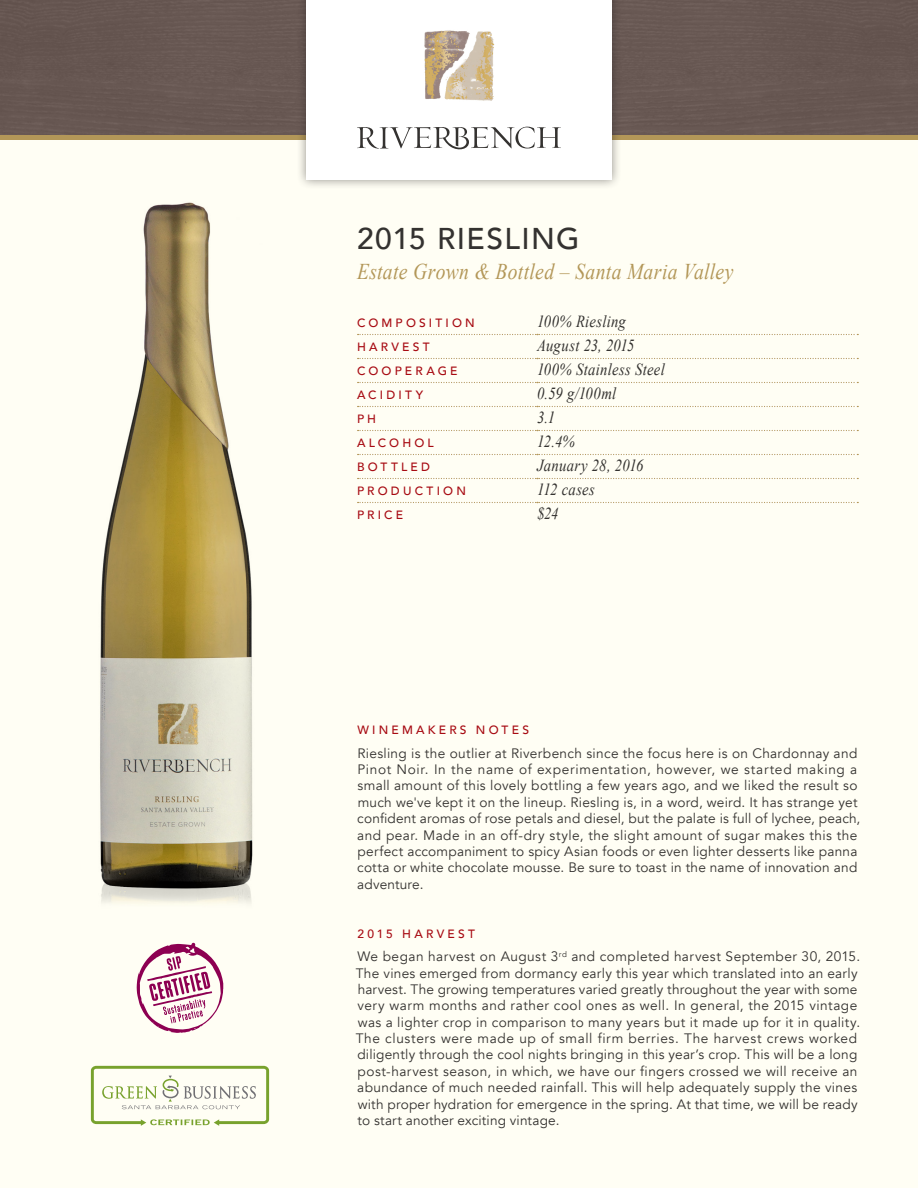
<style>
.page{position:relative;width:918px;height:1188px;background:#fffef4}
.page>*{position:absolute;margin:0;border:0;box-sizing:border-box;transform-origin:0 0}
.t1{font:500 30px "Avenir";letter-spacing:.045em;color:#343230}
.Subtitle{font:italic 22.5px "Times New Roman";letter-spacing:.015em;color:#b39758;scale:.87 1}
.Italics{font:italic 16.8px "Times New Roman";letter-spacing:.015em;color:#343230;scale:.87 1}
.t2{font:13.65px/16.4px "Avenir";letter-spacing:.02em;color:#343230}
.Heading{font:500 12px "Avenir";letter-spacing:.265em;color:#a70a12}
</style>
<div class="page">
<div style="left:0;top:0;width:918px;height:135px;background:#675752"></div>
<div style="left:0;top:135px;width:918px;height:5px;background:#b39758"></div>
<div style="left:296px;top:0;width:326px;height:190px;background:#231f20;opacity:.5"></div>
<div style="left:306px;top:0;width:306px;height:180px;background:#fff"></div>
<img style="left:424px;top:30px;width:71px;height:71px">
<svg style="left:357px;top:127px;width:204px;height:23px"></svg>
<svg style="left:137px;top:943px;width:86px;height:90px"></svg>
<svg style="left:91px;top:1066px;width:178px;height:60px"></svg>
<svg style="left:358px;top:334px;width:500px;height:1px"></svg>
<svg style="left:358px;top:358px;width:500px;height:1px"></svg>
<svg style="left:358px;top:382px;width:500px;height:1px"></svg>
<svg style="left:358px;top:406px;width:500px;height:1px"></svg>
<svg style="left:358px;top:430px;width:500px;height:1px"></svg>
<svg style="left:358px;top:454px;width:500px;height:1px"></svg>
<svg style="left:358px;top:478px;width:500px;height:1px"></svg>
<svg style="left:358px;top:502px;width:500px;height:1px"></svg>
<img style="left:100px;top:178px;width:202px;height:725px">
<p class="t1" style="left:357px;top:213px;width:224px">2015 RIESLING</p>
<p class="Subtitle" style="left:357px;top:256px;width:434px">Estate Grown &amp; Bottled – Santa Maria Valley</p>
<p class="Heading" style="left:357px;top:312px;width:119px">COMPOSITION</p>
<p class="Italics" style="left:537px;top:310px;width:104px">100% Riesling</p>
<p class="Heading" style="left:357px;top:336px;width:74px">HARVEST</p>
<p class="Italics" style="left:537px;top:334px;width:113px">August 23, 2015</p>
<p class="Heading" style="left:357px;top:360px;width:102px">COOPERAGE</p>
<p class="Italics" style="left:537px;top:358px;width:149px">100% Stainless Steel</p>
<p class="Heading" style="left:357px;top:384px;width:68px">ACIDITY</p>
<p class="Italics" style="left:537px;top:382px;width:93px">0.59 g/100ml</p>
<p class="Heading" style="left:357px;top:408px;width:21px">P H</p>
<p class="Italics" style="left:537px;top:406px;width:22px">3.1</p>
<p class="Heading" style="left:357px;top:432px;width:78px">ALCOHOL</p>
<p class="Italics" style="left:537px;top:430px;width:45px">12.4%</p>
<p class="Heading" style="left:357px;top:456px;width:75px">BOTTLED</p>
<p class="Italics" style="left:537px;top:454px;width:124px">January 28, 2016</p>
<p class="Heading" style="left:357px;top:480px;width:110px">PRODUCTION</p>
<p class="Italics" style="left:537px;top:478px;width:68px">112 cases</p>
<p class="Heading" style="left:357px;top:504px;width:48px">PRICE</p>
<p class="Italics" style="left:537px;top:502px;width:26px">$24</p>
<p class="Heading" style="left:358px;top:720px;width:173px">WINEMAKERS NOTES</p>
<p class="t2" style="left:357px;top:745px;width:505px">Riesling is the outlier at Riverbench since the focus here is on Chardonnay and Pinot Noir. In the name of experimentation, however, we started making a small amount of this lovely bottling a few years ago, and we liked the result so much we've kept it on the lineup. Riesling is, in a word, weird. It has strange yet confident aromas of rose petals and diesel, but the palate is full of lychee, peach, and pear. Made in an off-dry style, the slight amount of sugar makes this the perfect accompaniment to spicy Asian foods or even lighter desserts like panna cotta or white chocolate mousse. Be sure to toast in the name of innovation and adventure.</p>
<p class="Heading" style="left:357px;top:923px;width:119px">2015 HARVEST</p>
<p class="t2" style="left:356px;top:949px;width:506px">We began harvest on August 3<sup>rd</sup> and completed harvest September 30, 2015.<br>The vines emerged from dormancy early this year which translated into an early harvest. The growing temperatures varied greatly throughout the year with some very warm months and rather cool ones as well. In general, the 2015 vintage was a lighter crop in comparison to many years but it made up for it in quality.<br>The clusters were made up of small firm berries. The harvest crews worked diligently through the cool nights bringing in this year’s crop. This will be a long post-harvest season, in which, we have our fingers crossed we will receive an abundance of much needed rainfall. This will help adequately supply the vines with proper hydration for emergence in the spring. At that time, we will be ready to start another exciting vintage.</p>
</div>
